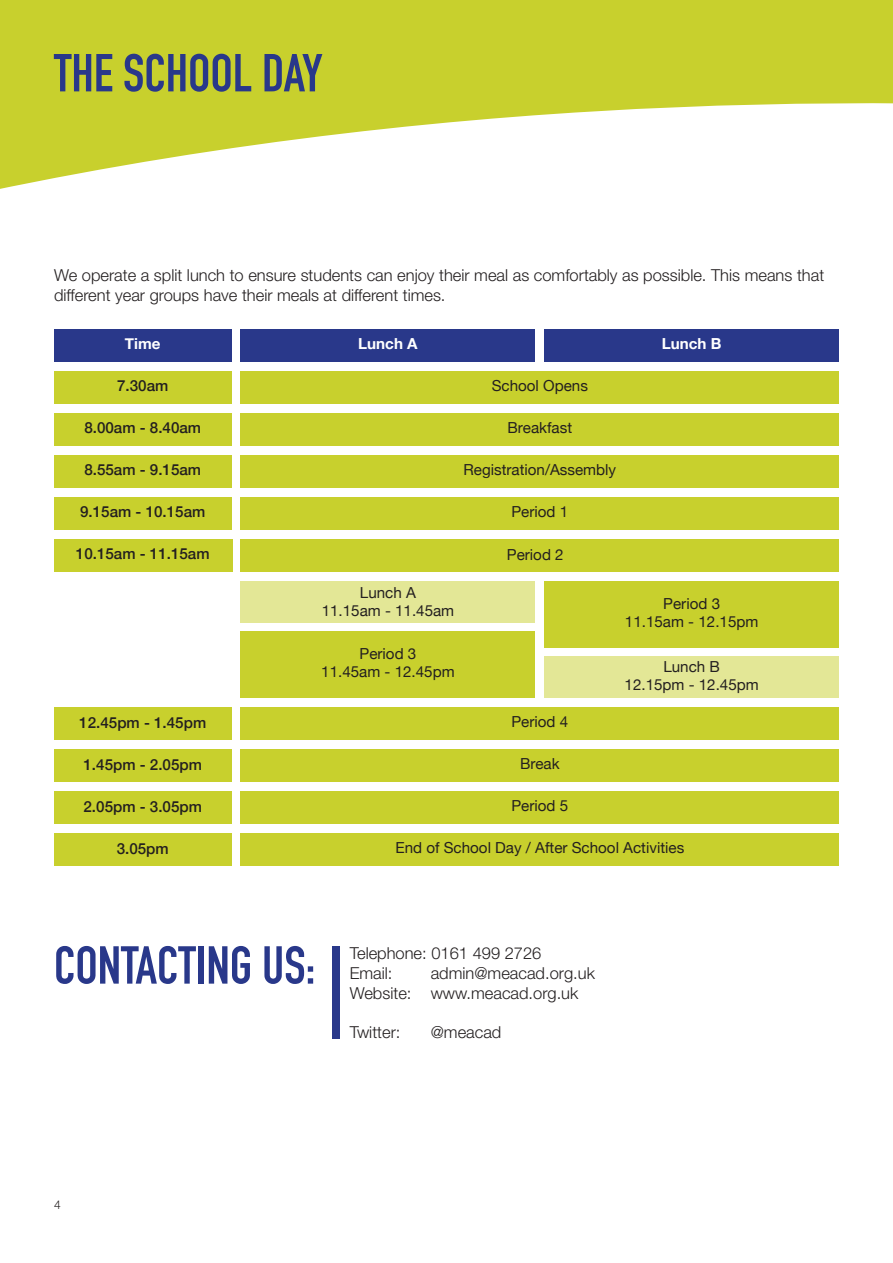
<style>
.page{position:relative;width:893px;height:1263px;background:#fff}
.page>*{position:absolute;margin:0;border:0;box-sizing:border-box;transform-origin:0 0}
.t1{font:700 52.5px "DIN Condensed";color:#29388a}
.t2{font:300 16.5px/19.8px "Helvetica Neue";color:#231f20}
.t3{font:15.15px/18.3px "Helvetica Neue";color:#231f20;text-align:center}
.t4{font:500 15.15px "Helvetica Neue";color:#231f20}
.t5{font:700 15.15px "Helvetica Neue";color:#fff}
.t6{font:300 12px "Helvetica Neue";color:#231f20}
</style>
<div class="page">
<svg style="left:0;top:4px;width:893px;height:185px;fill:#c8d02d"></svg>
<hr style="left:0;top:0;width:893px;height:4px;background:#c8d02d">
<div style="left:333px;top:946px;width:7px;height:92px;background:#29388a"></div>
<div style="left:241px;top:833px;width:598px;height:32px;background:#c8d02d"></div>
<div style="left:54px;top:833px;width:178px;height:32px;background:#c8d02d"></div>
<div style="left:241px;top:791px;width:598px;height:32px;background:#c8d02d"></div>
<div style="left:54px;top:791px;width:178px;height:32px;background:#c8d02d"></div>
<div style="left:54px;top:749px;width:178px;height:32px;background:#c8d02d"></div>
<div style="left:241px;top:749px;width:598px;height:32px;background:#c8d02d"></div>
<div style="left:241px;top:707px;width:598px;height:32px;background:#c8d02d"></div>
<div style="left:54px;top:707px;width:178px;height:32px;background:#c8d02d"></div>
<div style="left:241px;top:631px;width:294px;height:67px;background:#c8d02d"></div>
<div style="left:241px;top:581px;width:294px;height:42px;background:#e3e796"></div>
<div style="left:544px;top:581px;width:295px;height:66px;background:#c8d02d"></div>
<div style="left:544px;top:656px;width:295px;height:42px;background:#e3e796"></div>
<div style="left:54px;top:539px;width:179px;height:33px;background:#c8d02d"></div>
<div style="left:241px;top:539px;width:598px;height:33px;background:#c8d02d"></div>
<div style="left:241px;top:497px;width:598px;height:33px;background:#c8d02d"></div>
<div style="left:54px;top:497px;width:178px;height:33px;background:#c8d02d"></div>
<div style="left:241px;top:455px;width:598px;height:33px;background:#c8d02d"></div>
<div style="left:54px;top:455px;width:178px;height:33px;background:#c8d02d"></div>
<div style="left:54px;top:413px;width:178px;height:33px;background:#c8d02d"></div>
<div style="left:241px;top:413px;width:598px;height:33px;background:#c8d02d"></div>
<div style="left:241px;top:371px;width:598px;height:33px;background:#c8d02d"></div>
<div style="left:54px;top:371px;width:178px;height:33px;background:#c8d02d"></div>
<div style="left:241px;top:329px;width:294px;height:33px;background:#29388a"></div>
<div style="left:54px;top:329px;width:178px;height:33px;background:#29388a"></div>
<div style="left:544px;top:329px;width:295px;height:33px;background:#29388a"></div>
<h1 class="t1" style="left:54px;top:42px;width:270px">THE SCHOOL DAY</h1>
<p class="t2" style="left:54px;top:265px;width:772px">We operate a split lunch to ensure students can enjoy their meal as comfortably as possible. This means that different year groups have their meals at different times.</p>
<p class="t5" style="left:125px;top:332px;width:37px">Time</p>
<p class="t5" style="left:358px;top:332px;width:61px">Lunch A</p>
<p class="t5" style="left:662px;top:332px;width:61px">Lunch B</p>
<p class="t3" style="left:492px;top:378px;width:98px">School Opens</p>
<p class="t3" style="left:507px;top:420px;width:66px">Breakfast</p>
<p class="t3" style="left:463px;top:462px;width:154px">Registration/Assembly</p>
<p class="t3" style="left:511px;top:504px;width:58px">Period 1</p>
<p class="t3" style="left:507px;top:546px;width:58px">Period 2</p>
<p class="t4" style="left:117px;top:374px;width:53px">7.30am</p>
<p class="t4" style="left:84px;top:416px;width:118px">8.00am - 8.40am</p>
<p class="t4" style="left:84px;top:458px;width:118px">8.55am - 9.15am</p>
<p class="t4" style="left:80px;top:500px;width:127px">9.15am - 10.15am</p>
<p class="t4" style="left:76px;top:542px;width:135px">10.15am - 11.15am</p>
<p class="t4" style="left:79px;top:711px;width:128px">12.45pm - 1.45pm</p>
<p class="t4" style="left:84px;top:752px;width:120px">1.45pm - 2.05pm</p>
<p class="t4" style="left:84px;top:794px;width:120px">2.05pm - 3.05pm</p>
<p class="t4" style="left:117px;top:836px;width:54px">3.05pm</p>
<p class="t3" style="left:322px;top:584px;width:134px">Lunch A<br>11.15am - 11.45am</p>
<p class="t3" style="left:321px;top:645px;width:135px">Period 3<br>11.45am - 12.45pm</p>
<p class="t3" style="left:511px;top:713px;width:58px">Period 4</p>
<p class="t3" style="left:625px;top:595px;width:135px">Period 3<br>11.15am - 12.15pm</p>
<p class="t3" style="left:624px;top:658px;width:136px">Lunch B<br>12.15pm - 12.45pm</p>
<p class="t3" style="left:520px;top:755px;width:41px">Break</p>
<p class="t3" style="left:511px;top:797px;width:58px">Period 5</p>
<p class="t3" style="left:395px;top:839px;width:290px">End of School Day / After School Activities</p>
<h1 class="t1" style="left:54px;top:934px;width:263px">CONTACTING US:</h1>
<p class="t2" style="left:350px;top:943px;width:193px">Telephone: 0161 499 2726<br>Email:</p>
<p class="t2" style="left:350px;top:963px;width:247px;text-indent:81px">admin@meacad.org.uk<br>Website: www.meacad.org.uk</p>
<p class="t2" style="left:350px;top:1022px;width:52px">Twitter:</p>
<p class="t2" style="left:431px;top:1022px;width:72px">@meacad</p>
<p class="t6" style="left:54px;top:1197px;width:8px">4</p>
</div>
